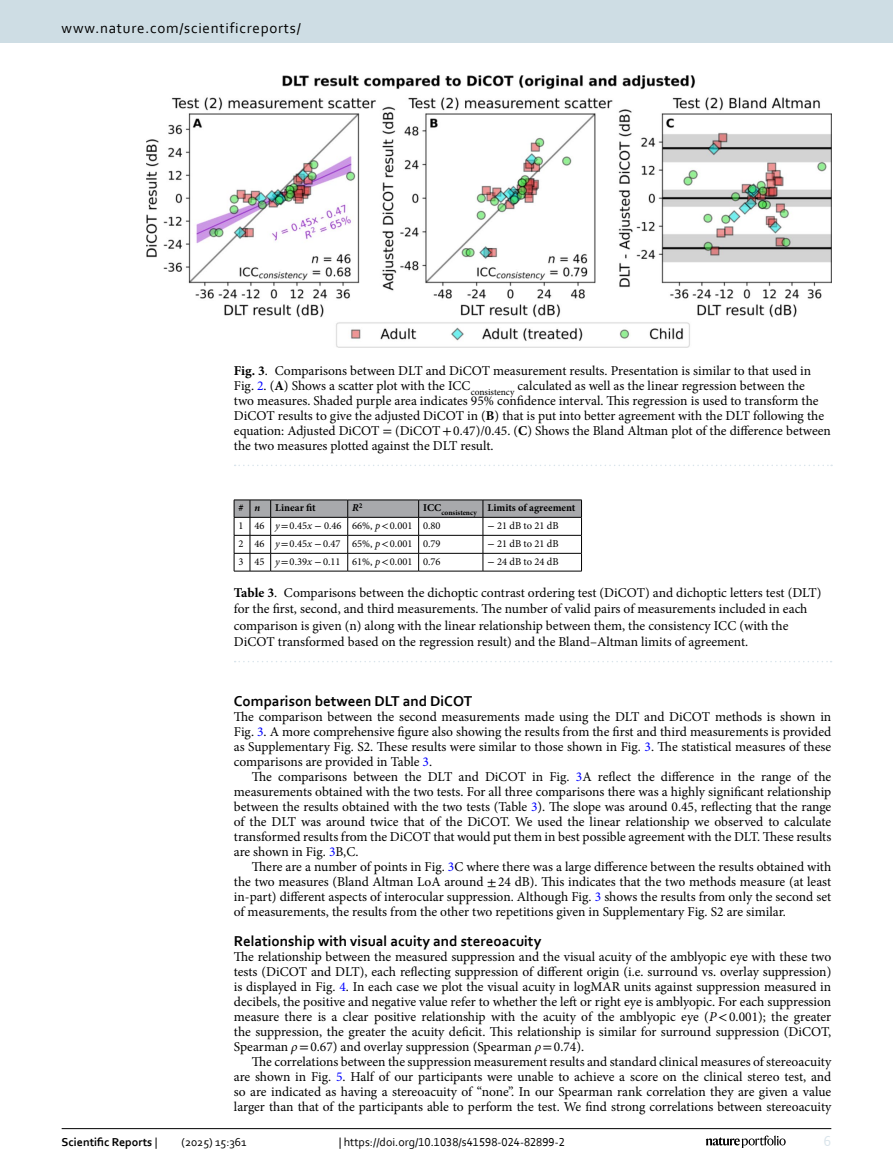
<style>
.page{position:relative;width:893px;height:1174px;background:#fff}
.page>*{position:absolute;margin:0;border:0;box-sizing:border-box;transform-origin:0 0}
.Head_2{font:700 15px "Corbel";color:#000}
.t1{font:15px "Corbel";letter-spacing:.05em;color:#000}
.t2{font:15px "Corbel";color:#d9e4eb}
.Body_Text_Indent{font:13.5px/15px "Minion Pro";color:#000;text-align:justify}
.Body_Text{font:13.5px/15px "Minion Pro";letter-spacing:-.005em;color:#000;text-align:justify}
.Figure_Caption{font:13.5px/15px "Minion Pro";color:#000}
.Table_Caption{font:13.5px/16.5px "Minion Pro";color:#000}
.t3{font:12px "Corbel";color:#000}
.t4{font:700 12px "Corbel";color:#000}
.Table_Body{font:10.5px "Minion Pro";color:#000}
.Table_Head{font:700 10.5px "Minion Pro";color:#000}
.Table_Head-2{font:italic 700 10.5px "Minion Pro";color:#000}
.Table_Head-3{font:700 7.35px "Minion Pro";color:#000}
.s1{font-weight:700}
.s2{color:#00f}
.s3{font-family:"STIX"}
.s4{font-style:italic}
.s5{font-weight:400}
</style>
<div class="page">
<svg style="left:234px;top:499px;width:348px;height:73px"></svg>
<svg style="left:235px;top:661px;width:597px;height:1px"></svg>
<img style="left:147px;top:76px;width:684px;height:271px">
<svg style="left:235px;top:464px;width:597px;height:2px"></svg>
<hr style="left:62px;top:1128px;width:769px;height:1px;background:#000">
<svg style="left:706px;top:1135px;width:80px;height:12px"></svg>
<div style="left:0;top:0;width:893px;height:43px;background:#cedde4"></div>
<p class="t1" style="left:62px;top:18px;width:241px">www.nature.com/scientificreports/</p>
<p class="Figure_Caption" style="left:234px;top:363px;width:599px"><span class="s1">Fig. 3</span>. Comparisons between DLT and DiCOT measurement results. Presentation is similar to that used in Fig. <span class="s2">2</span>. (<span class="s1">A</span>) Shows a scatter plot with the ICC<sub>consistency</sub> calculated as well as the linear regression between the<br>two measures. Shaded purple area indicates 95% confidence interval. This regression is used to transform the DiCOT results to give the adjusted DiCOT in (<span class="s1">B</span>) that is put into better agreement with the DLT following the equation: Adjusted DiCOT <span class="s3">=</span> (DiCOT<span class="s3">+</span>0.47)/0.45. (<span class="s1">C</span>) Shows the Bland Altman plot of the difference between the two measures plotted against the DLT result.</p>
<p class="Table_Head" style="left:239px;top:500px;width:7px">#</p>
<p class="Table_Head-2" style="left:254px;top:500px;width:7px">n</p>
<p class="Table_Head" style="left:275px;top:500px;width:42px">Linear fit</p>
<p class="Table_Head-2" style="left:352px;top:500px;width:12px">R<sup>2</sup></p>
<p class="Table_Head-3" style="left:423px;top:507px;width:55px"><sup>ICC</sup>consistency</p>
<p class="Table_Head" style="left:487px;top:500px;width:90px">Limits of agreement</p>
<p class="Table_Body" style="left:239px;top:518px;width:7px">1</p>
<p class="Table_Body" style="left:254px;top:518px;width:12px">46</p>
<p class="Table_Body" style="left:275px;top:519px;width:68px"><span class="s4">y</span><span class="s3">=</span>0.45<span class="s4">x</span> <span class="s3">−</span> 0.46</p>
<p class="Table_Body" style="left:352px;top:519px;width:62px">66%, <span class="s4">p</span><span class="s3">&lt;</span>0.001</p>
<p class="Table_Body" style="left:423px;top:518px;width:19px">0.80</p>
<p class="Table_Body" style="left:487px;top:519px;width:73px"><span class="s3">−</span> 21 dB to 21 dB</p>
<p class="Table_Body" style="left:239px;top:536px;width:7px">2</p>
<p class="Table_Body" style="left:254px;top:536px;width:12px">46</p>
<p class="Table_Body" style="left:275px;top:537px;width:67px"><span class="s4">y</span><span class="s3">=</span>0.45<span class="s4">x</span> <span class="s3">−</span>0.47</p>
<p class="Table_Body" style="left:352px;top:537px;width:62px">65%, <span class="s4">p</span><span class="s3">&lt;</span>0.001</p>
<p class="Table_Body" style="left:423px;top:536px;width:19px">0.79</p>
<p class="Table_Body" style="left:487px;top:537px;width:73px"><span class="s3">−</span> 21 dB to 21 dB</p>
<p class="Table_Body" style="left:239px;top:554px;width:7px">3</p>
<p class="Table_Body" style="left:254px;top:554px;width:12px">45</p>
<p class="Table_Body" style="left:275px;top:554px;width:67px"><span class="s4">y</span><span class="s3">=</span>0.39<span class="s4">x</span> <span class="s3">−</span>0.11</p>
<p class="Table_Body" style="left:352px;top:554px;width:62px">61%, <span class="s4">p</span><span class="s3">&lt;</span>0.001</p>
<p class="Table_Body" style="left:423px;top:554px;width:19px">0.76</p>
<p class="Table_Body" style="left:487px;top:554px;width:73px"><span class="s3">−</span> 24 dB to 24 dB</p>
<p class="Table_Caption" style="left:234px;top:584px;width:589px"><span class="s1">Table 3</span>. Comparisons between the dichoptic contrast ordering test (DiCOT) and dichoptic letters test (DLT) for the first, second, and third measurements. The number of valid pairs of measurements included in each comparison is given (n) along with the linear relationship between them, the consistency ICC (with the DiCOT transformed based on the regression result) and the Bland–Altman limits of agreement.</p>
<p class="Head_2" style="left:234px;top:691px;width:240px">Comparison between DLT and DiCOT</p>
<p class="Body_Text" style="left:234px;top:709px;width:599px">The comparison between the second measurements made using the DLT and DiCOT methods is shown in Fig. <span class="s2">3</span>. A more comprehensive figure also showing the results from the first and third measurements is provided as Supplementary Fig. S2. These results were similar to those shown in Fig. <span class="s2">3</span>. The statistical measures of these comparisons are provided in Table <span class="s2">3</span>.</p>
<p class="Body_Text_Indent" style="left:234px;top:769px;width:599px;text-indent:18px">The comparisons between the DLT and DiCOT in Fig. <span class="s2">3</span>A reflect the difference in the range of the measurements obtained with the two tests. For all three comparisons there was a highly significant relationship between the results obtained with the two tests (Table <span class="s2">3</span>). The slope was around 0.45, reflecting that the range of the DLT was around twice that of the DiCOT. We used the linear relationship we observed to calculate transformed results from the DiCOT that would put them in best possible agreement with the DLT. These results are shown in Fig. <span class="s2">3</span>B,C.</p>
<p class="Body_Text_Indent" style="left:234px;top:859px;width:599px;text-indent:18px">There are a number of points in Fig. <span class="s2">3</span>C where there was a large difference between the results obtained with the two measures (Bland Altman LoA around <span class="s3">±</span>24 dB). This indicates that the two methods measure (at least in-part) different aspects of interocular suppression. Although Fig. <span class="s2">3</span> shows the results from only the second set of measurements, the results from the other two repetitions given in Supplementary Fig. S2 are similar.</p>
<p class="Head_2" style="left:234px;top:931px;width:309px">Relationship with visual acuity and stereoacuity</p>
<p class="Body_Text" style="left:234px;top:949px;width:599px">The relationship between the measured suppression and the visual acuity of the amblyopic eye with these two tests (DiCOT and DLT), each reflecting suppression of different origin (i.e. surround vs. overlay suppression) is displayed in Fig. <span class="s2">4</span>. In each case we plot the visual acuity in logMAR units against suppression measured in decibels, the positive and negative value refer to whether the left or right eye is amblyopic. For each suppression measure there is a clear positive relationship with the acuity of the amblyopic eye (<span class="s4">P</span><span class="s3">&lt;</span>0.001); the greater the suppression, the greater the acuity deficit. This relationship is similar for surround suppression (DiCOT, Spearman <span class="s4">ρ</span><span class="s3">=</span>0.67) and overlay suppression (Spearman <span class="s4">ρ</span><span class="s3">=</span>0.74).</p>
<p class="Body_Text_Indent" style="left:234px;top:1054px;width:599px;text-indent:18px">The correlations between the suppression measurement results and standard clinical measures of stereoacuity are shown in Fig. <span class="s2">5</span>. Half of our participants were unable to achieve a score on the clinical stereo test, and so are indicated as having a stereoacuity of “none”. In our Spearman rank correlation they are given a value larger than that of the participants able to perform the test. We find strong correlations between stereoacuity</p>
<p class="t4" style="left:62px;top:1134px;width:97px">Scientific Reports <span class="s5">|</span></p>
<p class="t3" style="left:181px;top:1134px;width:67px">(2025) 15:361</p>
<p class="t3" style="left:339px;top:1134px;width:228px">| https://doi.org/10.1038/s41598-024-82899-2</p>
<p class="t2" style="left:824px;top:1132px;width:9px">6</p>
</div>
